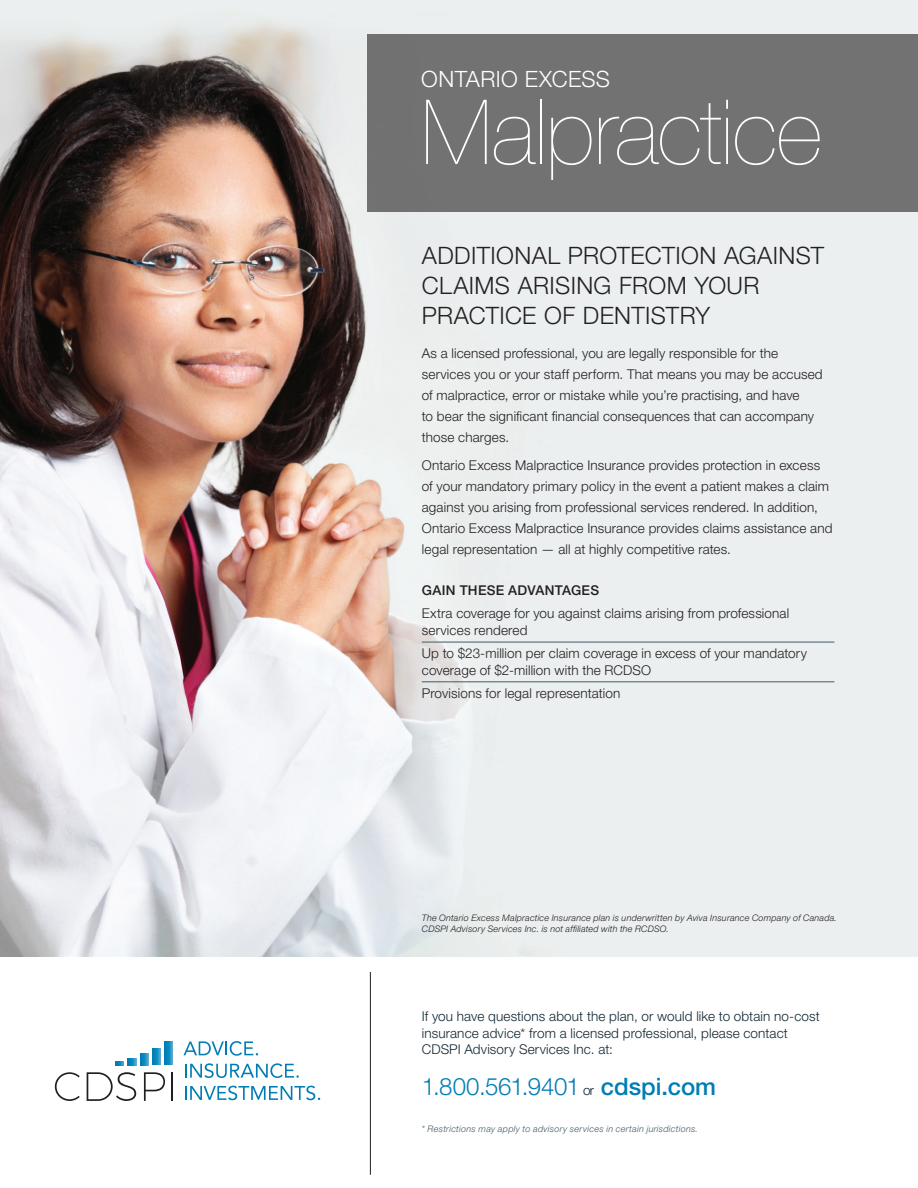
<style>
.page{position:relative;width:918px;height:1188px;background:#fff}
.page>*{position:absolute;margin:0;border:0;box-sizing:border-box;transform-origin:0 0}
.t1{font:200 90px "Helvetica Neue LT Std";letter-spacing:-.005em;color:#fff}
.t2{font:300 24px/30px "Helvetica Neue LT Std";letter-spacing:.015em;color:#231f20}
.t3{font:300 24px "Helvetica Neue LT Std";letter-spacing:-.01em;color:#007db5}
.t4{font:300 22.5px "Helvetica Neue LT Std";letter-spacing:.015em;color:#fff}
.t5{font:300 13.5px/21px "Helvetica Neue LT Std";letter-spacing:.01em;color:#231f20}
.t6{font:300 13.5px/16.5px "Helvetica Neue LT Std";letter-spacing:.01em;color:#122632}
.t7{font:500 13.5px "Helvetica Neue LT Std";letter-spacing:.02em;color:#231f20}
.t8{font:italic 300 9px/10.5px "Helvetica Neue LT Std";letter-spacing:.02em;color:#231f20}
.t9{font:italic 300 9px "Helvetica Neue LT Std";letter-spacing:.03em;color:#405968}
.s1{font-size:13.5px;color:#122632}
.s2{font-weight:500}
</style>
<div class="page">
<img style="left:0;top:0;width:918px;height:957px">
<div style="left:367px;top:35px;width:551px;height:177px;background:#737272"></div>
<hr style="left:422px;top:642px;width:412px;height:1px;background:#405968">
<hr style="left:422px;top:682px;width:412px;height:1px;background:#405968">
<svg style="left:165px;top:1042px;width:8px;height:23px"></svg>
<svg style="left:152px;top:1048px;width:9px;height:17px"></svg>
<svg style="left:116px;top:1054px;width:32px;height:11px"></svg>
<svg style="left:183px;top:1041px;width:75px;height:15px"></svg>
<svg style="left:185px;top:1063px;width:114px;height:15px"></svg>
<svg style="left:185px;top:1086px;width:135px;height:14px"></svg>
<svg style="left:55px;top:1072px;width:25px;height:29px"></svg>
<svg style="left:87px;top:1072px;width:49px;height:29px"></svg>
<svg style="left:144px;top:1072px;width:21px;height:29px"></svg>
<hr style="left:171px;top:1072px;width:2px;height:29px;background:#231f20">
<hr style="left:370px;top:972px;width:1px;height:203px;background:#231f20">
<h3 class="t4" style="left:421px;top:65px;width:190px">ONTARIO EXCESS</h3>
<h1 class="t1" style="left:421px;top:80px;width:402px">Malpractice</h1>
<h2 class="t2" style="left:422px;top:240px;width:404px">ADDITIONAL PROTECTION AGAINST<br>CLAIMS ARISING FROM YOUR<br>PRACTICE OF DENTISTRY</h2>
<p class="t5" style="left:422px;top:343px;width:402px">As a licensed professional, you are legally responsible for the services you or your staff perform. That means you may be accused of malpractice, error or mistake while you’re practising, and have<br>to bear the significant financial consequences that can accompany those charges.</p>
<p class="t5" style="left:422px;top:454px;width:412px">Ontario Excess Malpractice Insurance provides protection in excess of your mandatory primary policy in the event a patient makes a claim against you arising from professional services rendered. In addition, Ontario Excess Malpractice Insurance provides claims assistance and legal representation — all at highly competitive rates.</p>
<p class="t7" style="left:422px;top:582px;width:179px">GAIN THESE ADVANTAGES</p>
<p class="t5" style="left:422px;top:605px;width:369px;line-height:16.5px">Extra coverage for you against claims arising from professional services rendered</p>
<p class="t5" style="left:422px;top:645px;width:387px;line-height:16.5px">Up to $23-million per claim coverage in excess of your mandatory coverage of $2-million with the RCDSO</p>
<p class="t5" style="left:422px;top:682px;width:200px">Provisions for legal representation</p>
<p class="t8" style="left:422px;top:913px;width:417px">The Ontario Excess Malpractice Insurance plan is underwritten by Aviva Insurance Company of Canada.<br>CDSPI Advisory Services Inc. is not affiliated with the RCDSO.</p>
<p class="t6" style="left:422px;top:1008px;width:400px">If you have questions about the plan, or would like to obtain no-cost insurance advice* from a licensed professional, please contact<br>CDSPI Advisory Services Inc. at:</p>
<h2 class="t3" style="left:422px;top:1071px;width:296px">1.800.561.9401 <span class="s1">or</span> <span class="s2">cdspi.com</span></h2>
<p class="t9" style="left:422px;top:1123px;width:278px">* Restrictions may apply to advisory services in certain jurisdictions.</p>
</div>
